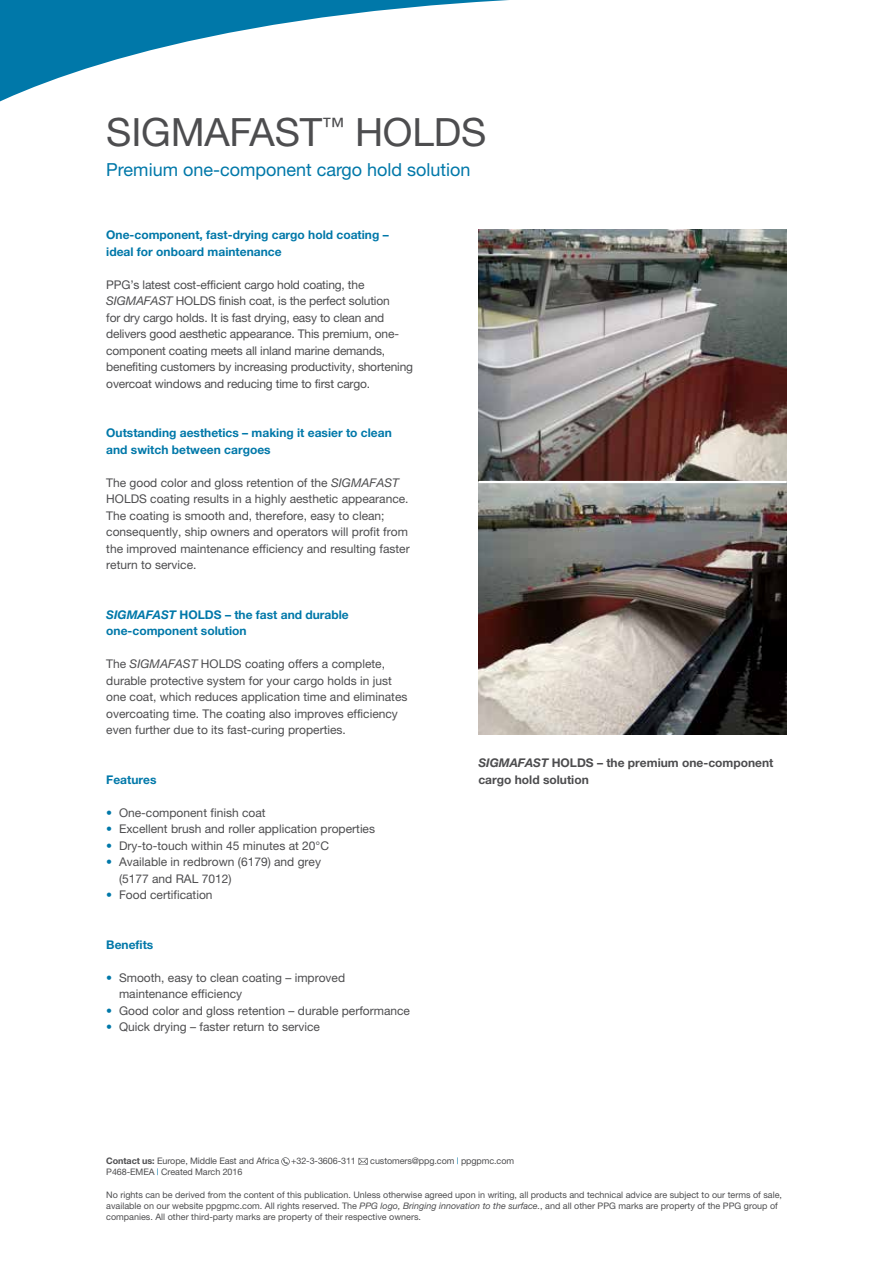
<style>
.page{position:relative;width:893px;height:1263px;background:#fff}
.page>*{position:absolute;margin:0;border:0;box-sizing:border-box;transform-origin:0 0}
.t1{font:39px "Helvetica Neue";letter-spacing:-.005em;color:#4d4d4f}
.t2{font:18px "Helvetica Neue";color:#0078a9}
.t3{font:12px/16.5px "Helvetica Neue";color:#4d4d4f}
.t4{font:700 12px/16.5px "Helvetica Neue";color:#0078a9}
.t5{font:700 12px/16.5px "Helvetica Neue";color:#4d4d4f}
.t6{font:9px/11.2px "Helvetica Neue";color:#4d4d4f}
.s1{font-style:italic}
.s2{color:#0078a9}
.s3{font-weight:700}
</style>
<div class="page">
<svg style="left:0;top:0;width:509px;height:102px"></svg>
<img style="left:478px;top:230px;width:309px;height:251px">
<img style="left:478px;top:483px;width:309px;height:251px">
<svg style="left:281px;top:1157px;width:9px;height:9px"></svg>
<svg style="left:358px;top:1158px;width:10px;height:7px"></svg>
<h1 class="t1" style="left:106px;top:108px;width:382px">SIGMAFAST<sup>™</sup> HOLDS</h1>
<h2 class="t2" style="left:106px;top:158px;width:366px">Premium one-component cargo hold solution</h2>
<p class="t4" style="left:106px;top:226px;width:284px">One-component, fast-drying cargo hold coating – ideal for onboard maintenance</p>
<p class="t3" style="left:106px;top:276px;width:308px">PPG’s latest cost-efficient cargo hold coating, the <span class="s1">SIGMAFAST</span> HOLDS finish coat, is the perfect solution<br>for dry cargo holds. It is fast drying, easy to clean and delivers good aesthetic appearance. This premium, one&shy;component coating meets all inland marine demands, benefiting customers by increasing productivity, shortening overcoat windows and reducing time to first cargo.</p>
<p class="t4" style="left:106px;top:424px;width:287px">Outstanding aesthetics – making it easier to clean and switch between cargoes</p>
<p class="t3" style="left:106px;top:474px;width:305px">The good color and gloss retention of the <span class="s1">SIGMAFAST </span>HOLDS coating results in a highly aesthetic appearance.<br>The coating is smooth and, therefore, easy to clean; consequently, ship owners and operators will profit from the improved maintenance efficiency and resulting faster return to service.</p>
<p class="t4" style="left:106px;top:606px;width:244px"><span class="s1">SIGMAFAST</span> HOLDS – the fast and durable one-component solution</p>
<p class="t3" style="left:106px;top:655px;width:303px">The <span class="s1">SIGMAFAST</span> HOLDS coating offers a complete, durable protective system for your cargo holds in just one coat, which reduces application time and eliminates overcoating time. The coating also improves efficiency even further due to its fast-curing properties.</p>
<p class="t4" style="left:106px;top:771px;width:52px">Features</p>
<p class="t3" style="left:106px;top:804px;width:161px"><span class="s2">•</span> One-component finish coat</p>
<p class="t3" style="left:106px;top:820px;width:270px"><span class="s2">•</span> Excellent brush and roller application properties</p>
<p class="t3" style="left:106px;top:837px;width:224px"><span class="s2">•</span> Dry-to-touch within 45 minutes at 20°C</p>
<p class="t3" style="left:119px;top:853px;width:204px;text-indent:-13px"><span class="s2">•</span> Available in redbrown (6179) and grey (5177 and RAL 7012)</p>
<p class="t3" style="left:106px;top:886px;width:108px"><span class="s2">•</span> Food certification</p>
<p class="t4" style="left:106px;top:936px;width:49px">Benefits</p>
<p class="t3" style="left:119px;top:969px;width:228px;text-indent:-13px"><span class="s2">•</span> Smooth, easy to clean coating – improved maintenance efficiency</p>
<p class="t3" style="left:106px;top:1002px;width:305px"><span class="s2">•</span> Good color and gloss retention – durable performance</p>
<p class="t3" style="left:106px;top:1018px;width:215px"><span class="s2">•</span> Quick drying – faster return to service</p>
<p class="t5" style="left:478px;top:754px;width:297px"><span class="s1">SIGMAFAST</span> HOLDS – the premium one-component cargo hold solution</p>
<p class="t6" style="left:106px;top:1155px;width:174px"><span class="s3">Contact us:</span> Europe, Middle East and Africa</p>
<p class="t6" style="left:291px;top:1155px;width:66px">+32-3-3606-311</p>
<p class="t6" style="left:370px;top:1155px;width:145px">customers@ppg.com <span class="s2">|</span> ppgpmc.com</p>
<p class="t6" style="left:106px;top:1166px;width:138px">P468-EMEA <span class="s2">|</span> Created March 2016</p>
<p class="t6" style="left:106px;top:1189px;width:677px">No rights can be derived from the content of this publication. Unless otherwise agreed upon in writing, all products and technical advice are subject to our terms of sale, available on our website ppgpmc.com. All rights reserved. The <span class="s1">PPG logo, Bringing innovation to the surface.</span>, and all other PPG marks are property of the PPG group of companies. All other third-party marks are property of their respective owners.</p>
</div>
